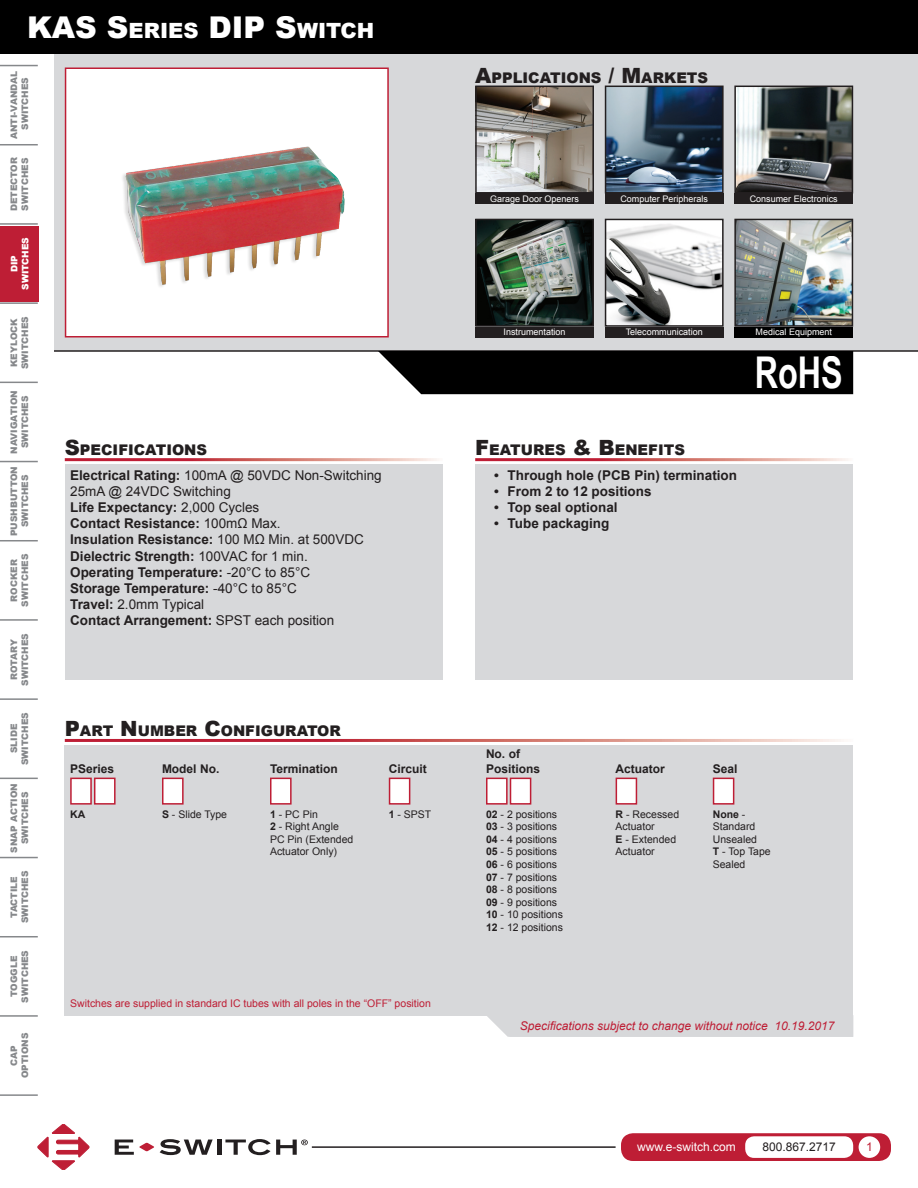
<style>
.page{position:relative;width:918px;height:1188px;background:#fff}
.page>*{position:absolute;margin:0;border:0;box-sizing:border-box;transform-origin:0 0}
.t1{font:700 43.8px "Arial Narrow";color:#fff;scale:.9 1}
.t2{font:900 21px "Arial";color:#fff}
.t3{font:900 14.7px "Arial";color:#231f20}
.t4{font:700 13.5px/16.2px "Arial";color:#231f20}
.t5{font:italic 12px "Arial";color:#be1e35}
.t6{font:700 12px/14.4px "Arial";color:#231f20}
.t7{font:12px "Arial";color:#fff}
.t8{font:12px "Arial";color:#231f20}
.t9{font:12px "Arial";color:#be1e35}
.t10{font:10.5px/12.6px "Arial";color:#231f20}
.t11{font:10.5px "Arial";color:#be1e35}
.t12{font:700 10.5px "Arial";color:#231f20}
.t13{font:900 9px/10.8px "Arial";color:#86888b;text-align:center}
.t14{font:9px "Arial";color:#fff}
.t15{font:900 9px/10.8px "Arial";color:#fff;text-align:center}
.s1{font-size:30px}
.s2{font-size:21px}
.s3{font-weight:400}
.s4{font-weight:700}
</style>
<div class="page">
<div style="left:621px;top:1133px;width:270px;height:28px;background:#be1e35;border-radius:12px"></div>
<div style="left:745px;top:1136px;width:108px;height:22px;background:#fff;border-radius:9px"></div>
<div style="left:859px;top:1136px;width:21px;height:22px;background:#fff;border-radius:50%"></div>
<hr style="left:312px;top:1146px;width:304px;height:2px;background:#231f20">
<div style="left:65px;top:745px;width:788px;height:270px;background:#d7d8da"></div>
<div style="left:475px;top:464px;width:378px;height:216px;background:#d7d8da"></div>
<div style="left:65px;top:464px;width:378px;height:216px;background:#d7d8da"></div>
<div style="left:54px;top:0;width:864px;height:351px;background:#d7d8da"></div>
<hr style="left:54px;top:350px;width:864px;height:2px;background:#231f20">
<div style="left:378px;top:351px;width:475px;height:43px;background:#000"></div>
<hr style="left:0;top:144px;width:38px;height:1px;background:#86888b">
<hr style="left:0;top:65px;width:38px;height:1px;background:#86888b">
<hr style="left:0;top:223px;width:38px;height:2px;background:#86888b">
<hr style="left:0;top:302px;width:38px;height:2px;background:#86888b">
<hr style="left:0;top:382px;width:38px;height:1px;background:#86888b">
<hr style="left:0;top:461px;width:38px;height:1px;background:#86888b">
<hr style="left:0;top:540px;width:38px;height:1px;background:#86888b">
<hr style="left:0;top:619px;width:38px;height:2px;background:#86888b">
<hr style="left:0;top:698px;width:38px;height:2px;background:#86888b">
<hr style="left:0;top:778px;width:38px;height:1px;background:#86888b">
<hr style="left:0;top:857px;width:38px;height:1px;background:#86888b">
<hr style="left:0;top:936px;width:38px;height:1px;background:#86888b">
<hr style="left:0;top:1015px;width:38px;height:2px;background:#86888b">
<hr style="left:0;top:1094px;width:38px;height:2px;background:#86888b">
<div style="left:66px;top:68px;width:322px;height:269px;background:#fff"></div>
<img style="left:122px;top:146px;width:223px;height:141px">
<div style="left:65px;top:68px;width:324px;height:270px;border:2px solid #be1e35"></div>
<img style="left:478px;top:89px;width:113px;height:102px">
<div style="left:475px;top:86px;width:119px;height:108px;border:2px solid #231f20"></div>
<img style="left:737px;top:89px;width:113px;height:102px">
<div style="left:734px;top:86px;width:119px;height:108px;border:2px solid #231f20"></div>
<img style="left:478px;top:222px;width:113px;height:102px">
<div style="left:475px;top:219px;width:119px;height:108px;border:2px solid #231f20"></div>
<img style="left:608px;top:222px;width:113px;height:102px">
<div style="left:605px;top:219px;width:119px;height:108px;border:2px solid #231f20"></div>
<div style="left:475px;top:194px;width:119px;height:10px;background:#231f20"></div>
<div style="left:605px;top:194px;width:119px;height:10px;background:#231f20"></div>
<div style="left:734px;top:194px;width:119px;height:10px;background:#231f20"></div>
<div style="left:475px;top:327px;width:119px;height:11px;background:#231f20"></div>
<div style="left:605px;top:327px;width:119px;height:11px;background:#231f20"></div>
<img style="left:608px;top:89px;width:113px;height:102px">
<div style="left:605px;top:86px;width:119px;height:108px;border:2px solid #231f20"></div>
<div style="left:0;top:226px;width:38px;height:75px;background:#be1e35"></div>
<div style="left:0;top:0;width:918px;height:54px;background:#000"></div>
<svg style="left:115px;top:1140px;width:39px;height:15px"></svg>
<svg style="left:160px;top:1139px;width:53px;height:16px"></svg>
<hr style="left:217px;top:1140px;width:4px;height:15px;background:#231f20">
<svg style="left:225px;top:1139px;width:83px;height:16px"></svg>
<svg style="left:38px;top:1124px;width:51px;height:46px"></svg>
<div style="left:70px;top:778px;width:22px;height:27px;background:#fff;border:2px solid #be1e35"></div>
<div style="left:94px;top:778px;width:22px;height:27px;background:#fff;border:2px solid #be1e35"></div>
<div style="left:270px;top:778px;width:22px;height:27px;background:#fff;border:2px solid #be1e35"></div>
<div style="left:162px;top:778px;width:22px;height:27px;background:#fff;border:2px solid #be1e35"></div>
<img style="left:737px;top:222px;width:113px;height:102px">
<div style="left:734px;top:219px;width:119px;height:108px;border:2px solid #231f20"></div>
<div style="left:734px;top:327px;width:119px;height:11px;background:#000"></div>
<div style="left:486px;top:778px;width:22px;height:27px;background:#fff;border:2px solid #be1e35"></div>
<div style="left:510px;top:778px;width:21px;height:27px;background:#fff;border:2px solid #be1e35"></div>
<div style="left:389px;top:778px;width:21px;height:27px;background:#fff;border:2px solid #be1e35"></div>
<div style="left:616px;top:778px;width:21px;height:27px;background:#fff;border:2px solid #be1e35"></div>
<div style="left:713px;top:778px;width:21px;height:27px;background:#fff;border:2px solid #be1e35"></div>
<div style="left:486px;top:1015px;width:367px;height:22px;background:#d7d8da"></div>
<h2 class="t2" style="left:27px;top:15px;width:349px"><span class="s1">KAS S</span>ERIES <span class="s1">DI P S</span>WITCH</h2>
<p class="t13" style="left:8px;top:139px;width:70px;rotate:-90deg">ANTI-VANDAL<br>SWITCHES</p>
<p class="t13" style="left:8px;top:211px;width:56px;text-align:left;rotate:-90deg">DETECTOR<br>SWITCHES</p>
<p class="t15" style="left:9px;top:290px;width:54px;rotate:-90deg">DIP<br>SWITCHES</p>
<p class="t13" style="left:8px;top:369px;width:54px;text-align:left;rotate:-90deg">KEYLOCK<br>SWITCHES</p>
<p class="t13" style="left:8px;top:454px;width:65px;rotate:-90deg">NAVIGATION<br>SWITCHES</p>
<p class="t3" style="left:65px;top:439px;width:143px"><span class="s2">S</span>PECIFICATIONS</p>
<p class="t3" style="left:475px;top:67px;width:233px"><span class="s2">A</span>PPLICATIONS <span class="s2">/ M</span>ARKETS</p>
<p class="t14" style="left:490px;top:193px;width:91px">Garage Door Openers</p>
<p class="t14" style="left:620px;top:193px;width:89px">Computer Peripherals</p>
<p class="t14" style="left:750px;top:193px;width:90px">Consumer Electronics</p>
<p class="t14" style="left:504px;top:326px;width:64px">Instrumentation</p>
<p class="t14" style="left:626px;top:326px;width:79px">Telecommunication</p>
<p class="t3" style="left:475px;top:439px;width:210px"><span class="s2">F</span>EATURES <span class="s2">&amp; B</span>ENEFITS</p>
<p class="t14" style="left:756px;top:326px;width:78px">Medical Equipment</p>
<h1 class="t1" style="left:755px;top:340px;width:99px">RoHS</h1>
<p class="t13" style="left:8px;top:536px;width:71px;rotate:-90deg">PUSHBUTTON<br>SWITCHES</p>
<p class="t13" style="left:8px;top:607px;width:54px;rotate:-90deg">ROCKER<br>SWITCHES</p>
<p class="t13" style="left:8px;top:686px;width:54px;rotate:-90deg">ROTARY<br>SWITCHES</p>
<p class="t13" style="left:8px;top:765px;width:54px;rotate:-90deg">SLIDE<br>SWITCHES</p>
<p class="t13" style="left:8px;top:853px;width:71px;rotate:-90deg">SNAP ACTION<br>SWITCHES</p>
<p class="t13" style="left:8px;top:923px;width:54px;rotate:-90deg">TACTILE<br>SWITCHES</p>
<p class="t13" style="left:8px;top:1003px;width:54px;rotate:-90deg">TOGGLE<br>SWITCHES</p>
<p class="t13" style="left:8px;top:1078px;width:47px;rotate:-90deg">CAP<br>OPTIONS</p>
<p class="t4" style="left:70px;top:467px;width:313px">Electrical Rating: <span class="s3">100mA @ 50VDC Non-Switching 25mA @ 24VDC Switching<br></span>Life Expectancy: <span class="s3">2,000 Cycles<br></span>Contact Resistance: <span class="s3">100mΩ Max.<br></span>Insulation Resistance: <span class="s3">100 MΩ Min. at 500VDC </span>Dielectric Strength: <span class="s3">100VAC for 1 min.<br></span>Operating Temperature: <span class="s3">-20°C to 85°C<br></span>Storage Temperature: <span class="s3">-40°C to 85°C<br></span>Travel: <span class="s3">2.0mm Typical<br></span>Contact Arrangement: <span class="s3">SPST each position</span></p>
<p class="t3" style="left:65px;top:720px;width:278px"><span class="s2">P</span>ART <span class="s2">N</span> UMBER <span class="s2">C</span>ONFIGURATOR</p>
<p class="t4" style="left:494px;top:467px;width:245px">• Through hole (PCB Pin) termination</p>
<p class="t4" style="left:494px;top:483px;width:159px">• From 2 to 12 positions</p>
<p class="t4" style="left:494px;top:500px;width:125px">• Top seal optional</p>
<p class="t4" style="left:494px;top:516px;width:117px">• Tube packaging</p>
<p class="t6" style="left:486px;top:747px;width:56px">No. of<br>Positions</p>
<p class="t6" style="left:70px;top:762px;width:46px">PSeries</p>
<p class="t6" style="left:389px;top:762px;width:40px">Circuit</p>
<p class="t10" style="left:389px;top:808px;width:44px"><span class="s4">1</span> - SPST</p>
<p class="t6" style="left:162px;top:762px;width:59px">Model No.</p>
<p class="t10" style="left:162px;top:808px;width:67px"><span class="s4">S</span> - Slide Type</p>
<p class="t6" style="left:270px;top:762px;width:69px">Termination</p>
<p class="t10" style="left:270px;top:808px;width:85px"><span class="s4">1</span> - PC Pin<br><span class="s4">2</span> - Right Angle<br>PC Pin (Extended<br>Actuator Only)</p>
<p class="t12" style="left:70px;top:807px;width:17px">KA</p>
<p class="t10" style="left:486px;top:808px;width:79px"><span class="s4">02</span> - 2 positions<br><span class="s4">03</span> - 3 positions<br><span class="s4">04</span> - 4 positions<br><span class="s4">05</span> - 5 positions<br><span class="s4">06</span> - 6 positions<br><span class="s4">07</span> - 7 positions<br><span class="s4">08</span> - 8 positions<br><span class="s4">09</span> - 9 positions<br><span class="s4">10</span> - 10 positions<br><span class="s4">12</span> - 12 positions</p>
<p class="t11" style="left:70px;top:996px;width:362px">Switches are supplied in standard IC tubes with all poles in the “OFF” position</p>
<p class="t6" style="left:616px;top:762px;width:51px">Actuator</p>
<p class="t10" style="left:616px;top:808px;width:65px"><span class="s4">R</span> - Recessed<br>Actuator<br><span class="s4">E</span> - Extended<br>Actuator</p>
<p class="t6" style="left:713px;top:762px;width:26px">Seal</p>
<p class="t10" style="left:713px;top:808px;width:59px"><span class="s4">None</span> -<br>Standard<br>Unsealed<br><span class="s4">T</span> - Top Tape<br>Sealed</p>
<p class="t5" style="left:520px;top:1018px;width:316px">Specifications subject to change without notice 10.19.2017</p>
<p class="t5" style="left:578px;top:1018px;width:250px">Specifications subject to change without notice</p>
<p class="t7" style="left:637px;top:1139px;width:100px">www.e-switch.com</p>
<p class="t8" style="left:762px;top:1139px;width:75px">800.867.2717</p>
<p class="t9" style="left:866px;top:1139px;width:8px">1</p>
</div>
